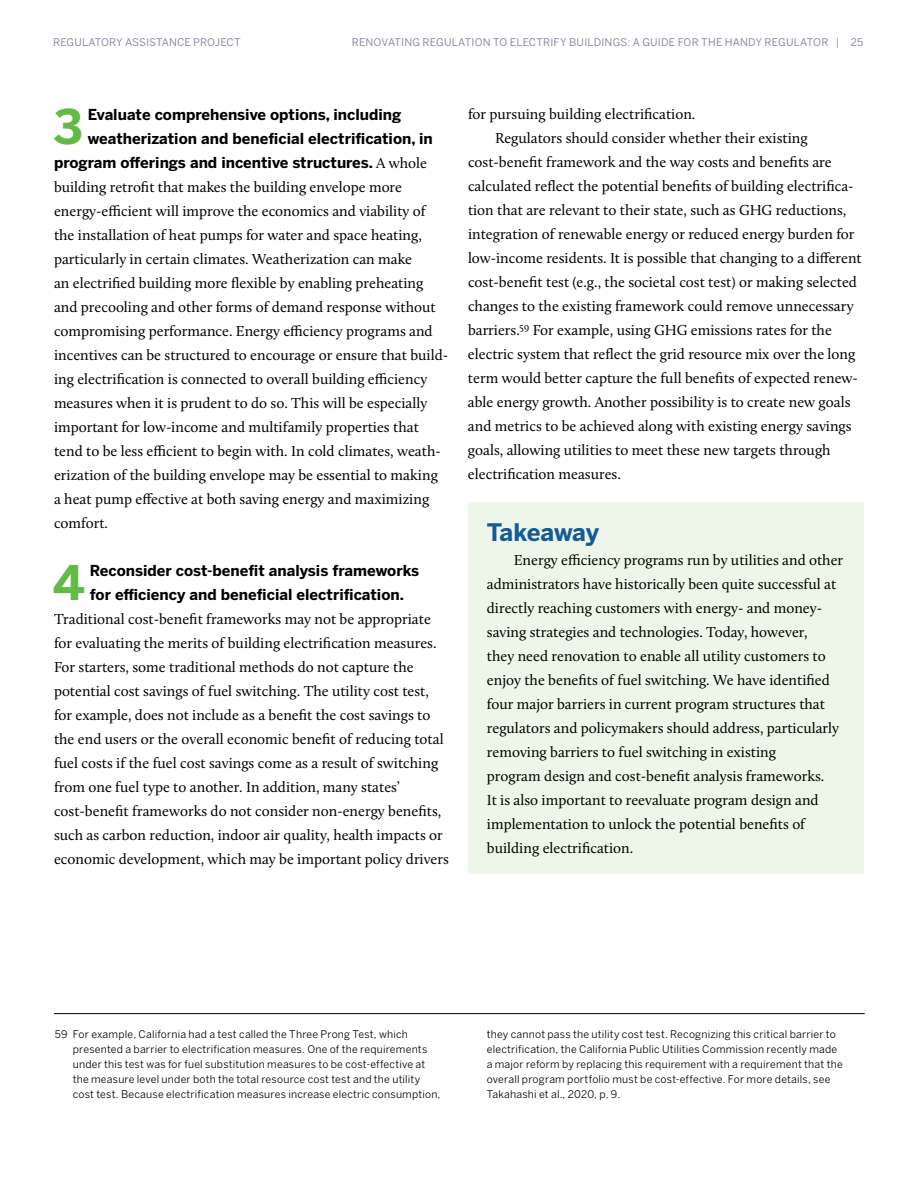
<style>
.page{position:relative;width:918px;height:1188px;background:#fff}
.page>*{position:absolute;margin:0;border:0;box-sizing:border-box;transform-origin:0 0}
.t1{font:700 47.4px "Benton Sans";color:#62bb46}
.t2{font:700 24px "Benton Sans";letter-spacing:-.01em;color:#165b98}
.t3{font:15px/24px "Calluna";color:#000}
.t4{font:700 15px/24px "Benton Sans";color:#000}
.t5{font:10.5px/15px "Benton Sans";letter-spacing:.02em;color:#000}
.t6{font:10.5px "Benton Sans";letter-spacing:.015em;color:#888da1}
.s1{font-family:"Calluna";font-weight:400}
</style>
<div class="page">
<div style="left:468px;top:502px;width:396px;height:372px;background:#edf6e8"></div>
<hr style="left:54px;top:1013px;width:811px;height:1px;background:#000">
<p class="t6" style="left:53px;top:36px;width:189px">REGULATORY ASSISTANCE PROJECT</p>
<p class="t6" style="left:352px;top:36px;width:513px">RENOVATING REGULATION TO ELECTRIFY BUILDINGS: A GUIDE FOR THE HANDY REGULATOR | 25</p>
<h1 class="t1" style="left:53px;top:97px;width:31px">3</h1>
<p class="t4" style="left:88px;top:103px;width:315px">Evaluate comprehensive options, including</p>
<p class="t4" style="left:88px;top:127px;width:347px">weatherization and beneficial electrification, in</p>
<p class="t4" style="left:54px;top:151px;width:375px">program offerings and incentive structures. <span class="s1">A whole</span></p>
<p class="t3" style="left:54px;top:175px;width:396px">building retrofit that makes the building envelope more energy-efficient will improve the economics and viability of the installation of heat pumps for water and space heating, particularly in certain climates. Weatherization can make<br>an electrified building more flexible by enabling preheating and precooling and other forms of demand response without compromising performance. Energy efficiency programs and incentives can be structured to encourage or ensure that build&shy;ing electrification is connected to overall building efficiency measures when it is prudent to do so. This will be especially important for low-income and multifamily properties that tend to be less efficient to begin with. In cold climates, weath&shy;erization of the building envelope may be essential to making a heat pump effective at both saving energy and maximizing comfort.</p>
<h1 class="t1" style="left:53px;top:553px;width:34px">4</h1>
<p class="t4" style="left:90px;top:559px;width:331px">Reconsider cost-benefit analysis frameworks for efficiency and beneficial electrification.</p>
<p class="t3" style="left:54px;top:607px;width:396px">Traditional cost-benefit frameworks may not be appropriate for evaluating the merits of building electrification measures.<br>For starters, some traditional methods do not capture the potential cost savings of fuel switching. The utility cost test, for example, does not include as a benefit the cost savings to the end users or the overall economic benefit of reducing total fuel costs if the fuel cost savings come as a result of switching from one fuel type to another. In addition, many states’ cost-benefit frameworks do not consider non-energy benefits, such as carbon reduction, indoor air quality, health impacts or economic development, which may be important policy drivers</p>
<p class="t3" style="left:468px;top:102px;width:229px">for pursuing building electrification.</p>
<p class="t3" style="left:495px;top:126px;width:314px">Regulators should consider whether their existing</p>
<p class="t3" style="left:468px;top:150px;width:365px">cost-benefit framework and the way costs and benefits are</p>
<p class="t3" style="left:468px;top:174px;width:387px">calculated reflect the potential benefits of building electrifica-</p>
<p class="t3" style="left:468px;top:198px;width:380px">tion that are relevant to their state, such as GHG reductions,</p>
<p class="t3" style="left:468px;top:222px;width:388px">integration of renewable energy or reduced energy burden for</p>
<p class="t3" style="left:468px;top:246px;width:395px">low-income residents. It is possible that changing to a different</p>
<p class="t3" style="left:468px;top:270px;width:391px">cost-benefit test (e.g., the societal cost test) or making selected</p>
<p class="t3" style="left:468px;top:294px;width:387px">changes to the existing framework could remove unnecessary</p>
<p class="t3" style="left:468px;top:318px;width:365px">barriers.<sup>59</sup> For example, using GHG emissions rates for the</p>
<p class="t3" style="left:468px;top:342px;width:389px">electric system that reflect the grid resource mix over the long</p>
<p class="t3" style="left:468px;top:366px;width:391px">term would better capture the full benefits of expected renew-</p>
<p class="t3" style="left:468px;top:390px;width:384px">able energy growth. Another possibility is to create new goals</p>
<p class="t3" style="left:468px;top:414px;width:385px">and metrics to be achieved along with existing energy savings</p>
<p class="t3" style="left:468px;top:438px;width:364px">goals, allowing utilities to meet these new targets through</p>
<p class="t3" style="left:468px;top:462px;width:154px">electrification measures.</p>
<h2 class="t2" style="left:487px;top:517px;width:114px">Takeaway</h2>
<p class="t3" style="left:487px;top:547px;width:358px;text-indent:27px">Energy efficiency programs run by utilities and other administrators have historically been quite successful at directly reaching customers with energy- and money&shy;saving strategies and technologies. Today, however,<br>they need renovation to enable all utility customers to enjoy the benefits of fuel switching. We have identified four major barriers in current program structures that regulators and policymakers should address, particularly removing barriers to fuel switching in existing<br>program design and cost-benefit analysis frameworks.<br>It is also important to reevaluate program design and implementation to unlock the potential benefits of building electrification.</p>
<p class="t5" style="left:73px;top:1026px;width:369px;text-indent:-18px">59 For example, California had a test called the Three Prong Test, which presented a barrier to electrification measures. One of the requirements under this test was for fuel substitution measures to be cost-effective at the measure level under both the total resource cost test and the utility cost test. Because electrification measures increase electric consumption,</p>
<p class="t5" style="left:487px;top:1026px;width:358px">they cannot pass the utility cost test. Recognizing this critical barrier to electrification, the California Public Utilities Commission recently made a major reform by replacing this requirement with a requirement that the overall program portfolio must be cost-effective. For more details, see Takahashi et al., 2020, p. 9.</p>
</div>
